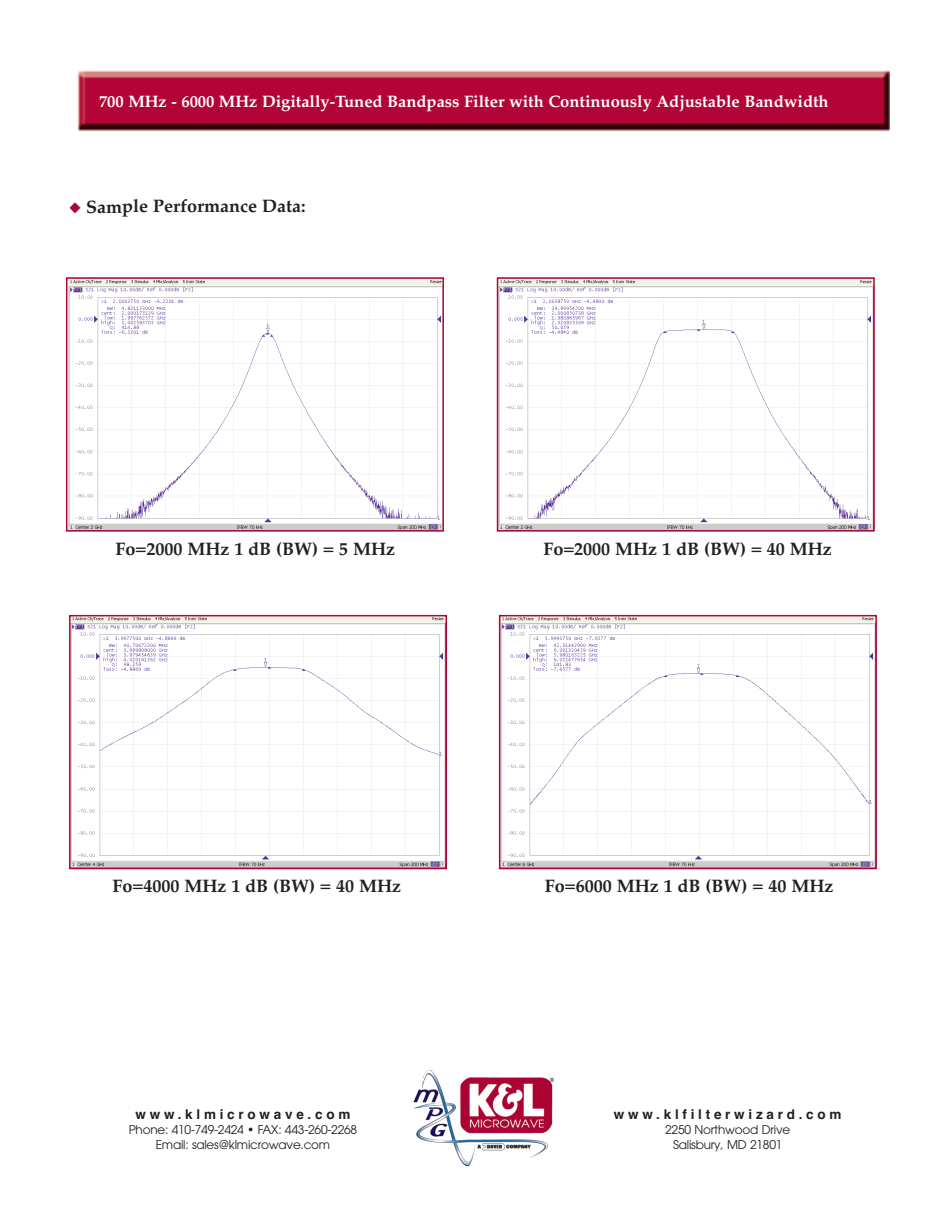
<style>
.page{position:relative;width:945px;height:1215px;background:#fff}
.page>*{position:absolute;margin:0;border:0;box-sizing:border-box;transform-origin:0 0}
.t1{font:700 18px "Palatino";color:#231f20}
.t2{font:700 16.5px "Palatino";color:#fff}
.t3{font:700 13.5px "Helvetica";letter-spacing:.28em;color:#231f20}
.t4{font:12px/15px "Avant Garde";letter-spacing:-.015em;color:#231f20;text-align:center}
.s1{color:#ccc}
</style>
<div class="page">
<img style="left:77px;top:70px;width:813px;height:62px">
<img style="left:413px;top:1071px;width:140px;height:94px">
<img style="left:69px;top:280px;width:372px;height:249px">
<div style="left:66px;top:277px;width:378px;height:255px;border:2px solid #b30437"></div>
<img style="left:500px;top:280px;width:372px;height:249px">
<div style="left:497px;top:277px;width:378px;height:255px;border:2px solid #b30437"></div>
<img style="left:72px;top:618px;width:372px;height:248px">
<div style="left:69px;top:615px;width:378px;height:254px;border:2px solid #b30437"></div>
<img style="left:502px;top:618px;width:372px;height:248px">
<div style="left:499px;top:615px;width:378px;height:254px;border:2px solid #b30437"></div>
<p class="t2" style="left:99px;top:93px;width:731px">700 MHz - 6000 MHz Digitally-Tuned Bandpass Filter with Continuously Adjustable Bandwidth</p>
<p class="t1" style="left:70px;top:198px;width:237px"><span class="s1">◆</span> Sample Performance Data:</p>
<p class="t1" style="left:116px;top:540px;width:281px">Fo=2000 MHz 1 dB (BW) = 5 MHz</p>
<p class="t1" style="left:543px;top:540px;width:290px">Fo=2000 MHz 1 dB (BW) = 40 MHz</p>
<p class="t1" style="left:113px;top:878px;width:290px">Fo=4000 MHz 1 dB (BW) = 40 MHz</p>
<p class="t1" style="left:545px;top:878px;width:290px">Fo=6000 MHz 1 dB (BW) = 40 MHz</p>
<p class="t3" style="left:136px;top:1106px;width:216px">www.klmicrowave.com</p>
<p class="t4" style="left:129px;top:1123px;width:230px">Phone: 410-749-2424 • FAX: 443-260-2268<br>Email: sales@klmicrowave.com</p>
<p class="t3" style="left:614px;top:1106px;width:229px">www.klfilterwizard.com</p>
<p class="t4" style="left:665px;top:1123px;width:127px">2250 Northwood Drive<br>Salisbury, MD 21801</p>
</div>
